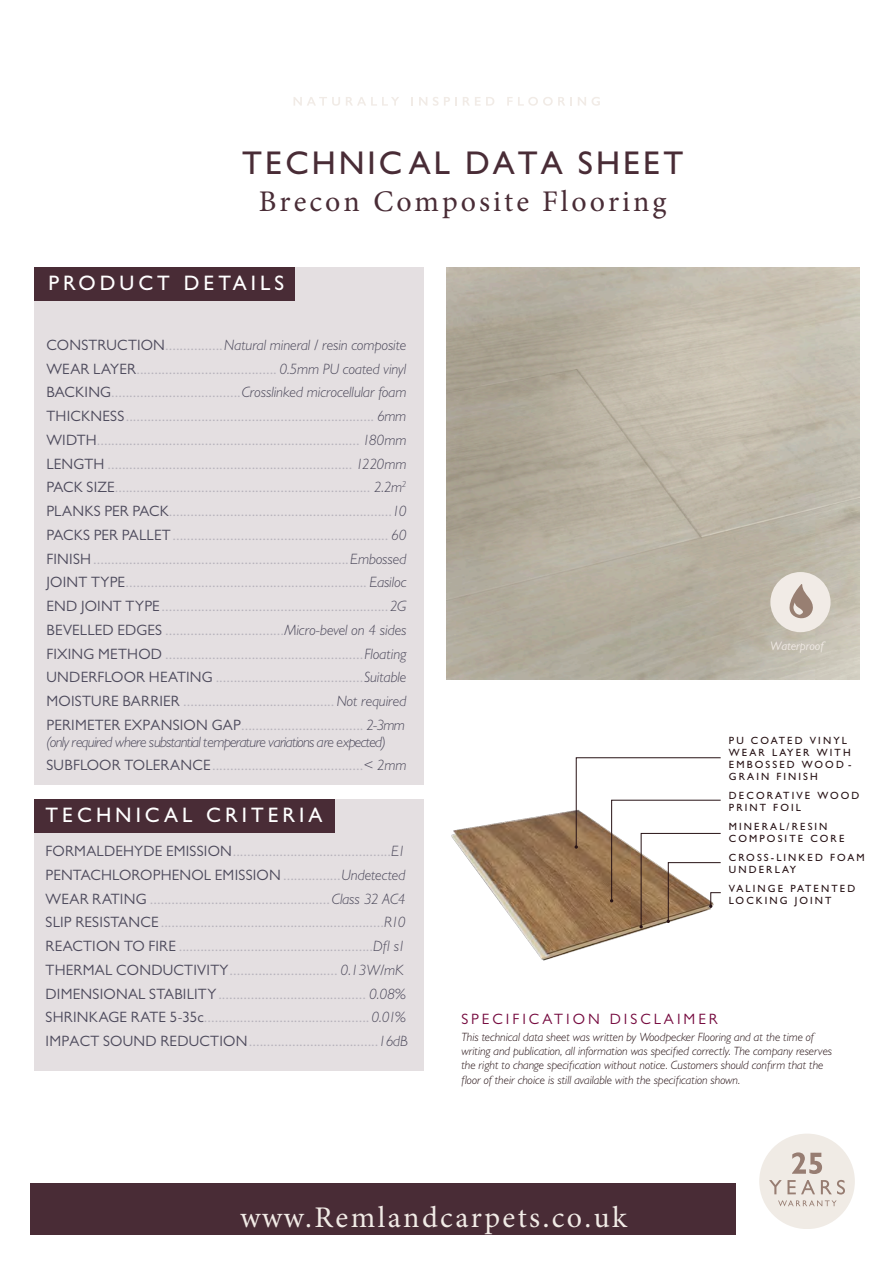
<style>
.page{position:relative;width:893px;height:1263px;background:#fff}
.page>*{position:absolute;margin:0;border:0;box-sizing:border-box;transform-origin:0 0}
.t1{font:500 33px "Gill Sans MT Pro";letter-spacing:.09em;color:#492c36}
.t2{font:30px "Minion Pro";letter-spacing:.08em;color:#f1ebe6}
.t3{font:30px "Minion Pro";letter-spacing:.1em;color:#492c36}
.t4{font:500 21px "Gill Sans MT Pro";letter-spacing:.19em;color:#fff}
.Product_details{font:15px "Gill Sans MT Pro";letter-spacing:.015em;color:#b6b2bb}
.Product_details-2{font:italic 300 15px/16.8px "Gill Sans MT Pro";letter-spacing:-.05em;color:#4d4a5c}
.Product_details-3{font:italic 300 15px "Gill Sans MT Pro";letter-spacing:-.005em;color:#4d4a5c}
.Product_details-4{font:15px "Gill Sans MT Pro";letter-spacing:.01em;color:#4d4a5c}
.subhead{font:15px "Gill Sans MT Pro";letter-spacing:.2em;color:#75093e}
.t5{font:italic 12.45px "Gill Sans MT Pro";color:#f1ebe6}
.t6{font:italic 300 12px/14.2px "Gill Sans MT Pro";color:#271215}
.t7{font:500 10.5px/12px "Gill Sans MT Pro";letter-spacing:.2em;color:#271215}
.s1{font-weight:400;font-style:normal}
.s2{font-weight:400;font-style:normal;color:#b6b2bb}
.s3{color:#4d4a5c}
.s4{font-weight:300;font-style:italic;color:#4d4a5c}
.s5{color:#b6b2bb}
.s6{font-weight:300;font-style:italic}
.s7{font-family:"Gill Sans MT Pro";font-weight:500}
</style>
<div class="page">
<div style="left:34px;top:799px;width:390px;height:271px;background:#e4dfe1"></div>
<svg style="left:293px;top:97px;width:47px;height:9px"></svg>
<svg style="left:346px;top:97px;width:53px;height:9px"></svg>
<svg style="left:419px;top:97px;width:8px;height:9px"></svg>
<svg style="left:433px;top:97px;width:24px;height:9px"></svg>
<svg style="left:463px;top:97px;width:31px;height:9px"></svg>
<svg style="left:507px;top:97px;width:65px;height:9px"></svg>
<svg style="left:578px;top:97px;width:22px;height:9px"></svg>
<div style="left:34px;top:267px;width:390px;height:518px;background:#e4dfe1"></div>
<div style="left:34px;top:267px;width:261px;height:34px;background:#492c36"></div>
<div style="left:34px;top:799px;width:301px;height:34px;background:#492c36"></div>
<div style="left:759px;top:1133px;width:96px;height:96px;background:#f0ebe5;border-radius:50%"></div>
<svg style="left:778px;top:1200px;width:59px;height:6px"></svg>
<svg style="left:769px;top:1180px;width:76px;height:14px"></svg>
<svg style="left:792px;top:1152px;width:30px;height:22px"></svg>
<div style="left:30px;top:1183px;width:706px;height:52px;background:#492c36"></div>
<img style="left:451px;top:810px;width:199px;height:151px">
<svg style="left:575px;top:757px;width:146px;height:171px"></svg>
<div style="left:770px;top:572px;width:60px;height:60px;background:#f1ebe6;border-radius:50%"></div>
<svg style="left:789px;top:584px;width:24px;height:35px"></svg>
<p class="t1" style="left:242px;top:143px;width:443px">TECHNICAL DATA SHEET</p>
<p class="t3" style="left:259px;top:184px;width:409px">Brecon Composite Flooring</p>
<p class="t4" style="left:48px;top:271px;width:237px">PRODUCT DETAILS</p>
<p class="Product_details-3" style="left:46px;top:336px;width:361px"><span class="s1">CONSTRUCTION</span><span class="s2">................</span>Natural mineral / resin composite</p>
<p class="Product_details" style="left:46px;top:360px;width:361px"><span class="s3">WEAR LAYER</span>....................................... <span class="s4">0.5mm PU coated vinyl</span></p>
<p class="Product_details" style="left:46px;top:383px;width:362px"><span class="s3">BACKING</span>....................................<span class="s4">Crosslinked microcellular foam</span></p>
<p class="Product_details" style="left:46px;top:407px;width:361px"><span class="s3">THICKNESS</span>..................................................................... <span class="s4">6mm</span></p>
<p class="Product_details" style="left:46px;top:431px;width:362px"><span class="s3">WIDTH</span>......................................................................... <span class="s4">180mm</span></p>
<p class="Product_details" style="left:46px;top:455px;width:362px"><span class="s3">LENGTH</span> .................................................................... <span class="s4">1220mm</span></p>
<p class="Product_details" style="left:46px;top:478px;width:361px"><span class="s3">PACK SIZE</span>....................................................................... <span class="s4">2.2m</span><sup>2</sup></p>
<p class="Product_details" style="left:46px;top:502px;width:361px"><span class="s3">PLANKS PER PACK</span>..............................................................<span class="s4">10</span></p>
<p class="Product_details" style="left:46px;top:526px;width:362px"><span class="s3">PACKS PER PALLET</span>............................................................ <span class="s4">60</span></p>
<p class="Product_details" style="left:46px;top:550px;width:362px"><span class="s3">FINISH</span>.......................................................................<span class="s4">Embossed</span></p>
<p class="Product_details" style="left:46px;top:573px;width:362px"><span class="s3">JOINT TYPE</span>................................................................... <span class="s4">Easiloc</span></p>
<p class="Product_details" style="left:46px;top:597px;width:362px"><span class="s3">END JOINT TYPE</span> ...............................................................<span class="s4">2G</span></p>
<p class="Product_details" style="left:46px;top:621px;width:361px"><span class="s3">BEVELLED EDGES</span> .................................<span class="s4">Micro-bevel on 4 sides</span></p>
<p class="Product_details" style="left:46px;top:645px;width:362px"><span class="s3">FIXING METHOD</span> .......................................................<span class="s4">Floating</span></p>
<p class="Product_details" style="left:46px;top:668px;width:362px"><span class="s3">UNDERFLOOR HEATING</span> .........................................<span class="s4">Suitable</span></p>
<p class="Product_details" style="left:46px;top:692px;width:361px"><span class="s3">MOISTURE BARRIER</span> ..........................................<span class="s4">Not required</span></p>
<p class="Product_details-2" style="left:46px;top:716px;width:360px"><span class="s1">PERIMETER EXPANSION GAP</span><span class="s2">..................................</span> 2-3mm (only required where substantial temperature variations are expected)</p>
<p class="Product_details" style="left:46px;top:756px;width:362px"><span class="s3">SUBFLOOR TOLERANCE</span>..........................................<span class="s4">&lt; 2mm</span></p>
<p class="t4" style="left:46px;top:803px;width:278px">TECHNICAL CRITERIA</p>
<p class="Product_details" style="left:46px;top:842px;width:361px"><span class="s3">FORMALDEHYDE EMISSION</span>............................................<span class="s4">E1</span></p>
<p class="Product_details-4" style="left:46px;top:866px;width:362px">PENTACHLOROPHENOL EMISSION<span class="s5">................</span><span class="s6">Undetected</span></p>
<p class="Product_details" style="left:46px;top:890px;width:361px"><span class="s3">WEAR RATING</span> ..................................................<span class="s4">Class 32 AC4</span></p>
<p class="Product_details" style="left:46px;top:913px;width:362px"><span class="s3">SLIP RESISTANCE</span> ..............................................................<span class="s4">R10</span></p>
<p class="Product_details" style="left:46px;top:937px;width:362px"><span class="s3">REACTION TO FIRE</span> ......................................................<span class="s4">Dfl s1</span></p>
<p class="Product_details" style="left:46px;top:961px;width:360px"><span class="s3">THERMAL CONDUCTIVITY</span>.............................. <span class="s4">0.13W/mK</span></p>
<p class="Product_details" style="left:46px;top:985px;width:362px"><span class="s3">DIMENSIONAL STABILITY</span>......................................... <span class="s4">0.08%</span></p>
<p class="Product_details" style="left:46px;top:1008px;width:362px"><span class="s3">SHRINKAGE RATE 5-35c</span>.............................................. <span class="s4">0.01%</span></p>
<p class="Product_details" style="left:46px;top:1032px;width:364px"><span class="s3">IMPACT SOUND REDUCTION</span>....................................<span class="s4">16dB</span></p>
<p class="t5" style="left:770px;top:639px;width:55px">Waterproof</p>
<p class="t7" style="left:729px;top:734px;width:124px">PU COATED VINYL<br>WEAR LAYER WITH<br>EMBOSSED WOOD -<br>GRAIN FINISH</p>
<p class="t7" style="left:729px;top:789px;width:132px">DECORATIVE WOOD<br>PRINT FOIL</p>
<p class="t7" style="left:729px;top:820px;width:117px">MINERAL/RESIN<br>COMPOSITE CORE</p>
<p class="t7" style="left:729px;top:851px;width:137px">CROSS-LINKED FOAM<br>UNDERLAY</p>
<p class="t7" style="left:729px;top:883px;width:128px">VALINGE PATENTED<br>LOCKING JOINT</p>
<p class="subhead" style="left:461px;top:1010px;width:258px">SPECIFICATION DISCLAIMER</p>
<p class="t6" style="left:461px;top:1029px;width:372px">This technical data sheet was written by Woodpecker Flooring and at the time of writing and publication, all information was specified correctly. The company reserves the right to change specification without notice. Customers should confirm that the floor of their choice is still available with the specification shown.</p>
<p class="t2" style="left:240px;top:1199px;width:388px">www.Remlandcarpets<span class="s7">.</span>co.uk</p>
</div>
